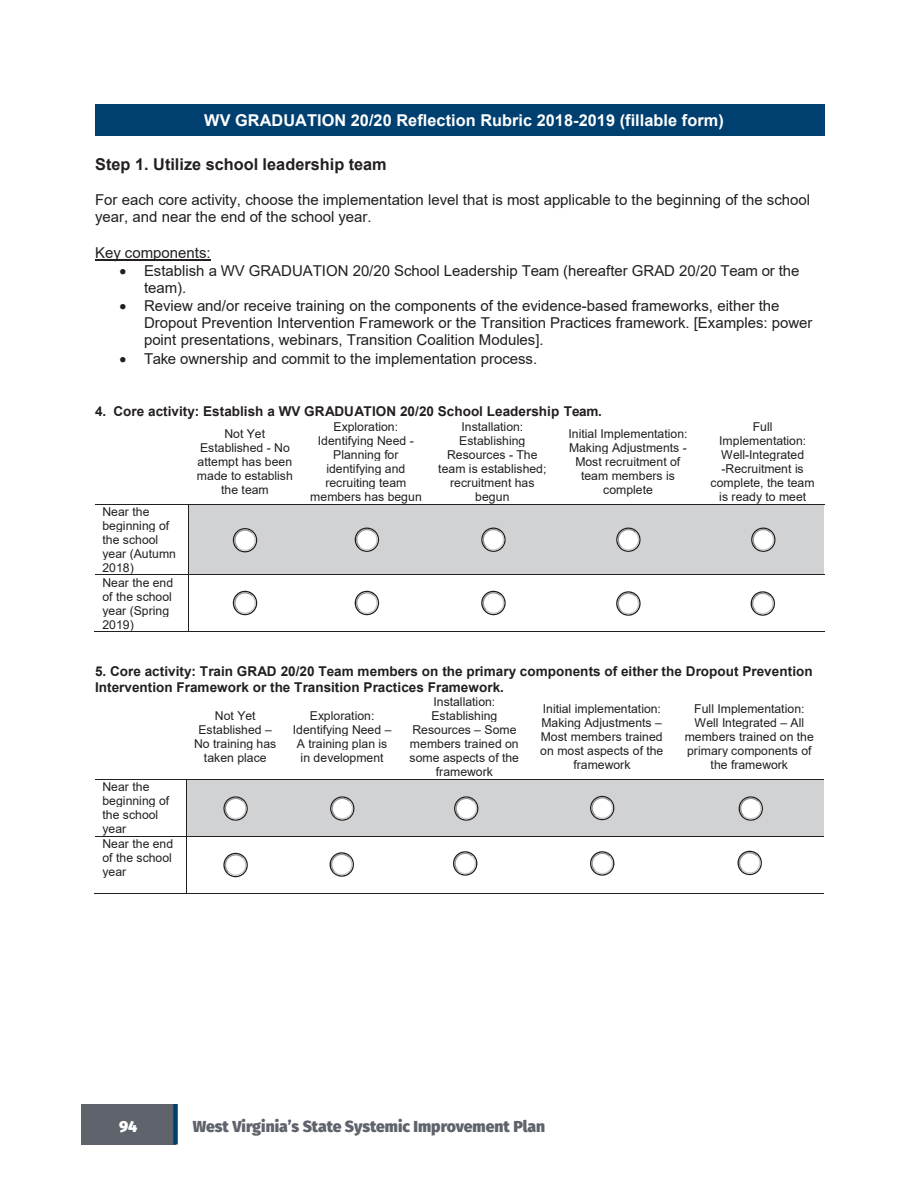
<style>
.page{position:relative;width:918px;height:1188px;background:#fff}
.page>*{position:absolute;margin:0;border:0;box-sizing:border-box;transform-origin:0 0}
.t1{font:700 16.35px "Arial";letter-spacing:.005em;color:#fff}
.t2{font:700 16.35px "Arial";color:#231f20}
.t3{font:900 15.75px "Fira Sans";color:#5f636b}
.t4{font:900 15.75px "Fira Sans";color:#fff}
.t5{font:15px/17.1px "Arial";color:#231f20}
.t6{font:700 13.5px/15.6px "Arial";letter-spacing:.005em;color:#231f20}
.t7{font:12.15px/14.1px "Arial";letter-spacing:.005em;color:#231f20;text-align:center}
</style>
<div class="page">
<div style="left:81px;top:1104px;width:95px;height:40px;background:#5f636b"></div>
<div style="left:173px;top:1104px;width:5px;height:40px;background:#004071"></div>
<div style="left:95px;top:105px;width:729px;height:31px;background:#004071"></div>
<hr style="left:95px;top:259px;width:115px;height:1px;background:#231f20">
<div style="left:189px;top:504px;width:113px;height:71px;background:#d1d2d4"></div>
<div style="left:302px;top:504px;width:128px;height:71px;background:#d1d2d4"></div>
<div style="left:430px;top:504px;width:124px;height:71px;background:#d1d2d4"></div>
<div style="left:554px;top:504px;width:147px;height:71px;background:#d1d2d4"></div>
<div style="left:701px;top:504px;width:123px;height:71px;background:#d1d2d4"></div>
<hr style="left:95px;top:504px;width:93px;height:1px;background:#231f20">
<hr style="left:190px;top:504px;width:112px;height:1px;background:#231f20">
<hr style="left:302px;top:504px;width:128px;height:1px;background:#231f20">
<hr style="left:431px;top:504px;width:123px;height:1px;background:#231f20">
<hr style="left:555px;top:504px;width:146px;height:1px;background:#231f20">
<hr style="left:702px;top:504px;width:122px;height:1px;background:#231f20">
<hr style="left:188px;top:504px;width:1px;height:71px;background:#231f20">
<hr style="left:95px;top:575px;width:93px;height:1px;background:#231f20">
<hr style="left:189px;top:575px;width:113px;height:1px;background:#231f20">
<hr style="left:302px;top:575px;width:128px;height:1px;background:#231f20">
<hr style="left:431px;top:575px;width:123px;height:1px;background:#231f20">
<hr style="left:555px;top:575px;width:146px;height:1px;background:#231f20">
<hr style="left:702px;top:575px;width:122px;height:1px;background:#231f20">
<hr style="left:94px;top:631px;width:94px;height:1px;background:#231f20">
<hr style="left:188px;top:575px;width:1px;height:56px;background:#231f20">
<hr style="left:189px;top:631px;width:113px;height:1px;background:#231f20">
<hr style="left:301px;top:631px;width:129px;height:1px;background:#231f20">
<hr style="left:430px;top:631px;width:124px;height:1px;background:#231f20">
<hr style="left:554px;top:631px;width:147px;height:1px;background:#231f20">
<hr style="left:701px;top:631px;width:123px;height:1px;background:#231f20">
<div style="left:186px;top:780px;width:98px;height:56px;background:#d1d2d4"></div>
<div style="left:284px;top:780px;width:116px;height:56px;background:#d1d2d4"></div>
<div style="left:400px;top:780px;width:129px;height:56px;background:#d1d2d4"></div>
<div style="left:529px;top:780px;width:146px;height:56px;background:#d1d2d4"></div>
<div style="left:675px;top:780px;width:149px;height:56px;background:#d1d2d4"></div>
<hr style="left:95px;top:779px;width:91px;height:1px;background:#231f20">
<hr style="left:187px;top:779px;width:97px;height:1px;background:#231f20">
<hr style="left:285px;top:779px;width:115px;height:1px;background:#231f20">
<hr style="left:401px;top:779px;width:128px;height:1px;background:#231f20">
<hr style="left:529px;top:779px;width:146px;height:1px;background:#231f20">
<hr style="left:676px;top:779px;width:148px;height:1px;background:#231f20">
<hr style="left:186px;top:780px;width:1px;height:56px;background:#231f20">
<hr style="left:95px;top:836px;width:91px;height:1px;background:#231f20">
<hr style="left:187px;top:836px;width:97px;height:1px;background:#231f20">
<hr style="left:285px;top:836px;width:115px;height:1px;background:#231f20">
<hr style="left:401px;top:836px;width:128px;height:1px;background:#231f20">
<hr style="left:529px;top:836px;width:146px;height:1px;background:#231f20">
<hr style="left:676px;top:836px;width:148px;height:1px;background:#231f20">
<hr style="left:94px;top:893px;width:92px;height:1px;background:#231f20">
<hr style="left:186px;top:836px;width:1px;height:57px;background:#231f20">
<hr style="left:187px;top:893px;width:97px;height:1px;background:#231f20">
<hr style="left:284px;top:893px;width:116px;height:1px;background:#231f20">
<hr style="left:400px;top:893px;width:129px;height:1px;background:#231f20">
<hr style="left:528px;top:893px;width:147px;height:1px;background:#231f20">
<hr style="left:675px;top:893px;width:149px;height:1px;background:#231f20">
<div style="left:233px;top:528px;width:24px;height:24px;border:1px solid #231f20;border-radius:50%"></div>
<svg style="left:233px;top:529px;width:24px;height:22px"></svg>
<div style="left:481px;top:527px;width:25px;height:25px;border:1px solid #231f20;border-radius:50%"></div>
<svg style="left:481px;top:529px;width:25px;height:22px"></svg>
<div style="left:616px;top:527px;width:25px;height:25px;border:1px solid #231f20;border-radius:50%"></div>
<svg style="left:616px;top:529px;width:25px;height:22px"></svg>
<div style="left:751px;top:527px;width:25px;height:25px;border:1px solid #231f20;border-radius:50%"></div>
<svg style="left:751px;top:529px;width:25px;height:22px"></svg>
<div style="left:233px;top:591px;width:24px;height:24px;border:1px solid #231f20;border-radius:50%"></div>
<svg style="left:233px;top:592px;width:24px;height:22px"></svg>
<div style="left:355px;top:591px;width:24px;height:24px;border:1px solid #231f20;border-radius:50%"></div>
<svg style="left:355px;top:592px;width:24px;height:22px"></svg>
<div style="left:616px;top:591px;width:25px;height:25px;border:1px solid #231f20;border-radius:50%"></div>
<svg style="left:616px;top:592px;width:25px;height:23px"></svg>
<div style="left:751px;top:591px;width:24px;height:25px;border:1px solid #231f20;border-radius:50%"></div>
<svg style="left:751px;top:592px;width:24px;height:23px"></svg>
<div style="left:223px;top:796px;width:25px;height:25px;border:1px solid #231f20;border-radius:50%"></div>
<svg style="left:223px;top:797px;width:25px;height:23px"></svg>
<div style="left:330px;top:796px;width:25px;height:25px;border:1px solid #231f20;border-radius:50%"></div>
<svg style="left:330px;top:797px;width:25px;height:23px"></svg>
<div style="left:454px;top:796px;width:24px;height:25px;border:1px solid #231f20;border-radius:50%"></div>
<svg style="left:454px;top:797px;width:24px;height:23px"></svg>
<div style="left:590px;top:796px;width:24px;height:24px;border:1px solid #231f20;border-radius:50%"></div>
<svg style="left:590px;top:797px;width:24px;height:22px"></svg>
<div style="left:739px;top:796px;width:24px;height:25px;border:1px solid #231f20;border-radius:50%"></div>
<svg style="left:739px;top:797px;width:24px;height:23px"></svg>
<div style="left:223px;top:853px;width:25px;height:24px;border:1px solid #231f20;border-radius:50%"></div>
<svg style="left:223px;top:854px;width:25px;height:22px"></svg>
<div style="left:330px;top:852px;width:24px;height:25px;border:1px solid #231f20;border-radius:50%"></div>
<svg style="left:330px;top:853px;width:24px;height:23px"></svg>
<div style="left:453px;top:851px;width:24px;height:25px;border:1px solid #231f20;border-radius:50%"></div>
<svg style="left:453px;top:852px;width:24px;height:23px"></svg>
<div style="left:590px;top:851px;width:24px;height:25px;border:1px solid #231f20;border-radius:50%"></div>
<svg style="left:590px;top:852px;width:24px;height:23px"></svg>
<div style="left:738px;top:851px;width:24px;height:24px;border:1px solid #231f20;border-radius:50%"></div>
<svg style="left:738px;top:852px;width:24px;height:22px"></svg>
<div style="left:355px;top:527px;width:24px;height:25px;border:1px solid #231f20;border-radius:50%"></div>
<svg style="left:355px;top:529px;width:24px;height:22px"></svg>
<div style="left:481px;top:591px;width:25px;height:24px;border:1px solid #231f20;border-radius:50%"></div>
<svg style="left:481px;top:592px;width:25px;height:22px"></svg>
<p class="t1" style="left:204px;top:109px;width:521px">WV GRADUATION 20/20 Reflection Rubric 2018-2019 (fillable form)</p>
<p class="t2" style="left:95px;top:153px;width:293px">Step 1. Utilize school leadership team</p>
<p class="t5" style="left:95px;top:191px;width:717px">For each core activity, choose the implementation level that is most applicable to the beginning of the school year, and near the end of the school year.</p>
<p class="t5" style="left:95px;top:244px;width:117px">Key components:</p>
<p class="t5" style="left:144px;top:262px;width:657px;text-indent:-24px">• Establish a WV GRADUATION 20/20 School Leadership Team (hereafter GRAD 20/20 Team or the team).</p>
<p class="t5" style="left:144px;top:297px;width:670px;text-indent:-24px">• Review and/or receive training on the components of the evidence-based frameworks, either the<br>Dropout Prevention Intervention Framework or the Transition Practices framework. [Examples: power point presentations, webinars, Transition Coalition Modules].</p>
<p class="t5" style="left:120px;top:350px;width:419px">• Take ownership and commit to the implementation process.</p>
<p class="t6" style="left:95px;top:404px;width:508px">4. Core activity: Establish a WV GRADUATION 20/20 School Leadership Team.</p>
<p class="t7" style="left:197px;top:426px;width:97px">Not Yet<br>Established - No attempt has been made to establish the team</p>
<p class="t7" style="left:310px;top:419px;width:113px">Exploration:<br>Identifying Need -<br>Planning for identifying and recruiting team members has begun</p>
<p class="t7" style="left:438px;top:419px;width:110px">Installation:<br>Establishing<br>Resources - The team is established; recruitment has begun</p>
<p class="t7" style="left:569px;top:426px;width:121px">Initial Implementation:<br>Making Adjustments -<br>Most recruitment of team members is complete</p>
<p class="t7" style="left:711px;top:419px;width:106px">Full<br>Implementation:<br>Well-Integrated -Recruitment is complete, the team is ready to meet</p>
<p class="t7" style="left:102px;top:504px;width:75px;text-align:left">Near the beginning of the school year (Autumn<br>2018)<br>Near the end of the school year (Spring<br>2019)</p>
<p class="t6" style="left:95px;top:664px;width:719px">5. Core activity: Train GRAD 20/20 Team members on the primary components of either the Dropout Prevention<br>Intervention Framework or the Transition Practices Framework.</p>
<p class="t7" style="left:194px;top:709px;width:84px">Not Yet<br>Established –<br>No training has taken place</p>
<p class="t7" style="left:293px;top:709px;width:100px">Exploration:<br>Identifying Need –<br>A training plan is in development</p>
<p class="t7" style="left:410px;top:695px;width:111px">Installation:<br>Establishing<br>Resources – Some members trained on some aspects of the framework</p>
<p class="t7" style="left:540px;top:702px;width:125px">Initial implementation:<br>Making Adjustments –<br>Most members trained on most aspects of the framework</p>
<p class="t7" style="left:685px;top:702px;width:131px">Full Implementation:<br>Well Integrated – All members trained on the primary components of the framework</p>
<p class="t7" style="left:102px;top:780px;width:72px;text-align:left">Near the beginning of the school year<br>Near the end of the school year</p>
<p class="t4" style="left:119px;top:1112px;width:20px">94</p>
<p class="t3" style="left:193px;top:1112px;width:354px">West Virginia’s State Systemic Improvement Plan</p>
</div>
